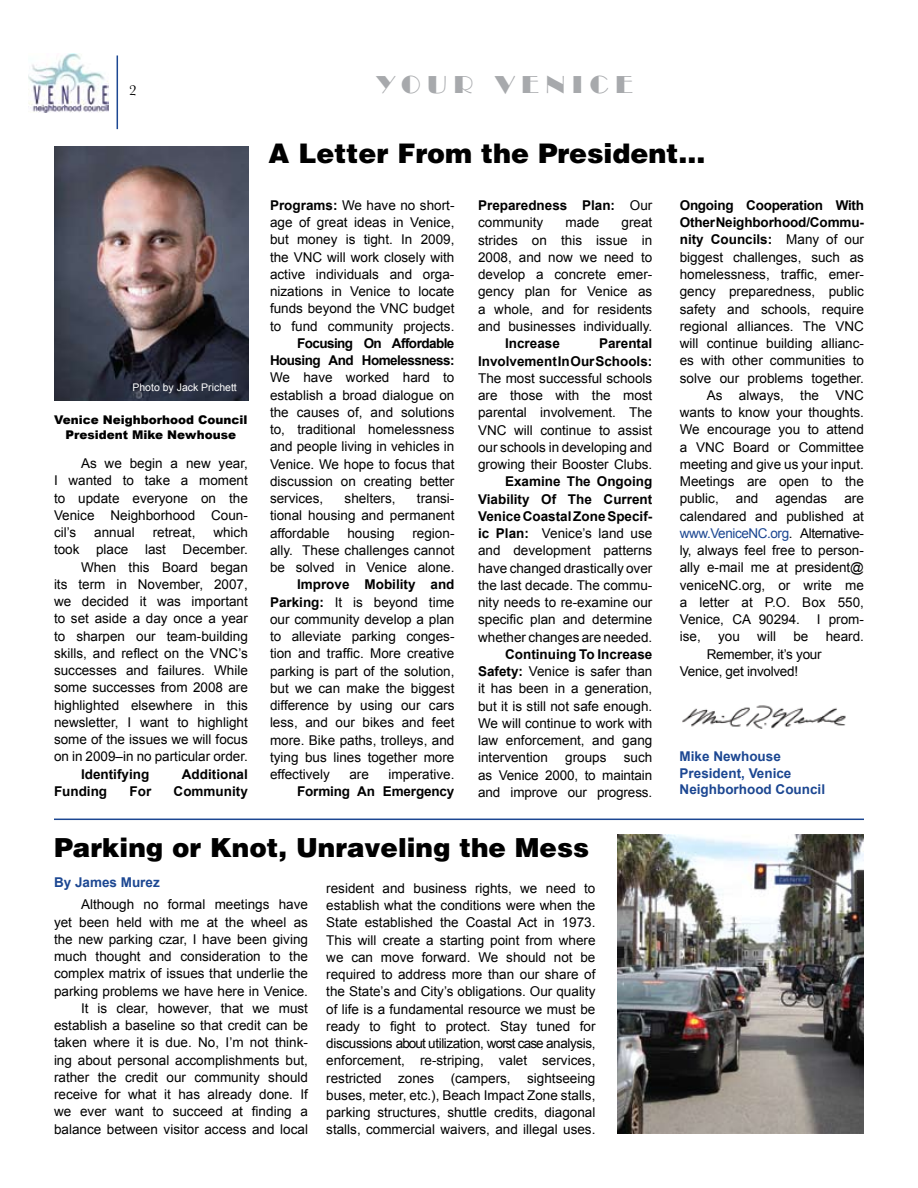
<style>
.page{position:relative;width:918px;height:1188px;background:#fff}
.page>*{position:absolute;margin:0;border:0;box-sizing:border-box;transform-origin:0 0}
.t1{font:900 27px "Helvetica";color:#000}
.t2{font:900 26.25px "Helvetica";color:#000}
.t3{font:24px "Broadway BT";letter-spacing:.29em;color:#a7a9ac}
.t4{font:15px "Baskerville";color:#000}
.t5{font:13.5px/17.2px "Arial";color:#000;text-align:justify}
.t6{font:700 13.5px/17.2px "Arial";color:#000}
.t7{font:700 13.5px/16.5px "Arial";color:#1c4792}
.t8{font:700 13.5px/17.2px "Arial";letter-spacing:-.04em;color:#000;text-align:right}
.t9{font:13.5px/17.2px "Arial";letter-spacing:-.02em;color:#000}
.t10{font:700 13.5px "Arial";letter-spacing:-.02em;color:#000}
.t11{font:900 12px/14.4px "Arial";color:#000;text-align:center}
.t12{font:10.5px "Arial";color:#fff}
.s1{font-weight:700}
.s2{font-weight:400}
.s3{color:#1c4792}
</style>
<div class="page">
<img style="left:28px;top:54px;width:81px;height:58px">
<hr style="left:117px;top:56px;width:1px;height:73px;background:#1c4792">
<img style="left:682px;top:705px;width:164px;height:24px">
<img style="left:54px;top:146px;width:194px;height:255px">
<hr style="left:54px;top:819px;width:810px;height:1px;background:#1c4792">
<img style="left:617px;top:835px;width:247px;height:298px">
<p class="t4" style="left:129px;top:81px;width:9px">2</p>
<h3 class="t3" style="left:377px;top:70px;width:258px">YOUR VENICE</h3>
<p class="t12" style="left:132px;top:381px;width:106px">Photo by Jack Prichett</p>
<p class="t11" style="left:54px;top:413px;width:195px">Venice Neighborhood Council<br>President Mike Newhouse</p>
<p class="t5" style="left:54px;top:455px;width:195px;text-indent:27px">As we begin a new year, I wanted to take a moment to update everyone on the Venice Neighborhood Coun&shy;cil’s</p>
<p class="t5" style="left:54px;top:524px;width:195px;text-align:right">which<br>took place last December.<br>When this Board began<br>its term in November, 2007, we decided it was important to set aside a day once a year to sharpen our team-building skills, and reflect on the VNC’s successes and failures. While some successes from 2008 are highlighted elsewhere in this newsletter, I want to highlight some of the issues we will focus on in 2009–in no particular order.</p>
<p class="t6" style="left:81px;top:765px;width:70px">Identifying</p>
<p class="t6" style="left:182px;top:765px;width:68px">Additional</p>
<p class="t6" style="left:54px;top:782px;width:55px">Funding</p>
<p class="t6" style="left:130px;top:782px;width:23px">For</p>
<p class="t6" style="left:174px;top:782px;width:76px">Community</p>
<p class="t5" style="left:94px;top:524px;width:42px">annual</p>
<p class="t5" style="left:153px;top:524px;width:44px">retreat,</p>
<h1 class="t1" style="left:269px;top:136px;width:438px">A Letter From the President...</h1>
<p class="t5" style="left:270px;top:196px;width:186px"><span class="s1">Programs:</span> We have no short&shy;age of great ideas in Venice, but money is tight. In 2009, the VNC will work closely with active individuals and orga&shy;nizations in Venice to locate funds beyond the VNC budget to fund community projects.</p>
<p class="t8" style="left:270px;top:334px;width:186px">Focusing On Affordable<br>Housing And Homelessness:</p>
<p class="t5" style="left:270px;top:369px;width:186px">We have worked hard to establish a broad dialogue on the causes of, and solutions to, traditional homelessness and people living in vehicles in Venice. We hope to focus that discussion on creating better services,</p>
<p class="t5" style="left:270px;top:490px;width:186px;text-indent:147px">transi&shy;tional housing and permanent affordable</p>
<p class="t5" style="left:345px;top:490px;width:53px">shelters,</p>
<p class="t5" style="left:270px;top:524px;width:186px;text-indent:142px">region&shy;ally. These challenges cannot be solved in Venice alone.</p>
<p class="t5" style="left:270px;top:576px;width:186px;text-indent:27px"><span class="s1">Improve Mobility and Parking:</span> It is beyond time our community develop a plan to alleviate parking conges&shy;tion and traffic. More creative parking is part of the solution, but we can make the biggest difference by using our cars less, and our bikes and feet more. Bike paths, trolleys, and tying bus lines together more effectively</p>
<p class="t5" style="left:347px;top:524px;width:49px">housing</p>
<p class="t5" style="left:349px;top:766px;width:21px">are</p>
<p class="t5" style="left:388px;top:766px;width:68px">imperative.</p>
<p class="t6" style="left:297px;top:783px;width:159px">Forming An Emergency</p>
<p class="t6" style="left:478px;top:197px;width:176px">Preparedness Plan: <span class="s2">Our community</span></p>
<p class="t5" style="left:566px;top:214px;width:35px">made</p>
<p class="t5" style="left:478px;top:214px;width:176px;text-indent:143px">great strides on this issue in 2008, and now we need to develop a concrete emer&shy;gency plan for Venice as a whole, and for residents and businesses individually.</p>
<p class="t6" style="left:505px;top:335px;width:56px">Increase</p>
<p class="t6" style="left:478px;top:335px;width:176px;text-align:right">Parental<br>Involvement In Our Schools:</p>
<p class="t5" style="left:478px;top:369px;width:176px">The most successful schools are those with the most parental involvement. The VNC will continue to assist our schools in developing and growing their Booster Clubs.</p>
<p class="t5" style="left:478px;top:473px;width:176px;text-indent:27px"><span class="s1">Examine The Ongoing Viability Of The Current Venice Coastal Zone Specif&shy;ic Plan:</span> Venice’s land use and development patterns have changed drastically over the last decade. The commu&shy;nity needs to re-examine our specific plan and determine whether changes are needed.</p>
<p class="t5" style="left:478px;top:645px;width:176px;text-indent:27px"><span class="s1">Continuing To Increase Safety:</span> Venice is safer than it has been in a generation, but it is still not safe enough.<br>We will continue to work with law enforcement, and gang intervention</p>
<p class="t5" style="left:478px;top:749px;width:176px;text-indent:146px">such as Venice 2000, to maintain and improve our progress.</p>
<p class="t5" style="left:565px;top:749px;width:43px">groups</p>
<p class="t10" style="left:680px;top:198px;width:186px">Ongoing Cooperation With</p>
<p class="t6" style="left:680px;top:214px;width:186px">Other Neighborhood/Commu-</p>
<p class="t6" style="left:680px;top:231px;width:186px">nity Councils: <span class="s2">Many of our</span></p>
<p class="t5" style="left:680px;top:248px;width:186px">biggest challenges, such as</p>
<p class="t5" style="left:680px;top:266px;width:186px">homelessness, traffic, emer-</p>
<p class="t5" style="left:680px;top:283px;width:186px">gency preparedness, public</p>
<p class="t5" style="left:680px;top:300px;width:186px">safety and schools, require</p>
<p class="t5" style="left:680px;top:317px;width:186px">regional alliances. The VNC</p>
<p class="t5" style="left:680px;top:335px;width:186px">will continue building allianc-</p>
<p class="t5" style="left:680px;top:352px;width:186px">es with other communities to</p>
<p class="t5" style="left:680px;top:369px;width:186px">solve our problems together.</p>
<p class="t5" style="left:707px;top:386px;width:159px">As always, the VNC</p>
<p class="t5" style="left:680px;top:404px;width:186px">wants to know your thoughts.</p>
<p class="t5" style="left:680px;top:421px;width:186px">We encourage you to attend</p>
<p class="t5" style="left:680px;top:438px;width:186px">a VNC Board or Committee</p>
<p class="t5" style="left:680px;top:455px;width:186px">meeting and give us your input.</p>
<p class="t5" style="left:680px;top:473px;width:186px">Meetings are open to the</p>
<p class="t5" style="left:680px;top:490px;width:41px">public,</p>
<p class="t5" style="left:736px;top:490px;width:24px">and</p>
<p class="t5" style="left:776px;top:490px;width:53px">agendas</p>
<p class="t5" style="left:680px;top:490px;width:186px;text-indent:165px">are calendared and published at <span class="s3">www.VeniceNC.org</span>. Alternative&shy;ly, always feel free to person&shy;ally e-mail me at president@ veniceNC.org, or write me a letter at P.O. Box 550, Venice, CA 90294. I prom&shy;ise,</p>
<p class="t5" style="left:718px;top:628px;width:23px">you</p>
<p class="t5" style="left:757px;top:628px;width:20px">will</p>
<p class="t5" style="left:793px;top:628px;width:17px">be</p>
<p class="t5" style="left:826px;top:628px;width:40px">heard.</p>
<p class="t9" style="left:680px;top:645px;width:143px;text-indent:27px">Remember, it’s your<br>Venice, get involved!</p>
<p class="t7" style="left:680px;top:748px;width:147px">Mike Newhouse<br>President, Venice<br>Neighborhood Council</p>
<h2 class="t2" style="left:54px;top:830px;width:537px">Parking or Knot, Unraveling the Mess</h2>
<p class="t5" style="left:54px;top:896px;width:256px;text-align:right">Although no formal meetings have<br>yet been held with me at the wheel as the new parking czar, I have been giving much thought and consideration to the complex matrix of issues that underlie the parking problems we have here in Venice.<br>It is clear, however, that we must establish a baseline so that credit can be taken where it is due. No, I’m not think&shy;ing about personal accomplishments but, rather the credit our community should receive for what it has already done. If we ever want to succeed at finding a balance between visitor access and local</p>
<p class="t7" style="left:54px;top:874px;width:107px">By James Murez</p>
<p class="t5" style="left:326px;top:879px;width:271px">resident and business rights, we need to establish what the conditions were when the State established the Coastal Act in 1973.<br>This will create a starting point from where we can move forward. We should not be required to address more than our share of the State’s and City’s obligations. Our quality of life is a fundamental resource we must be ready to fight to protect. Stay tuned for discussions about utilization, worst case analysis, enforcement, re-striping, valet services, restricted zones (campers, sightseeing buses, meter, etc.), Beach Impact Zone stalls, parking structures, shuttle credits, diagonal stalls, commercial waivers, and illegal uses.</p>
</div>
